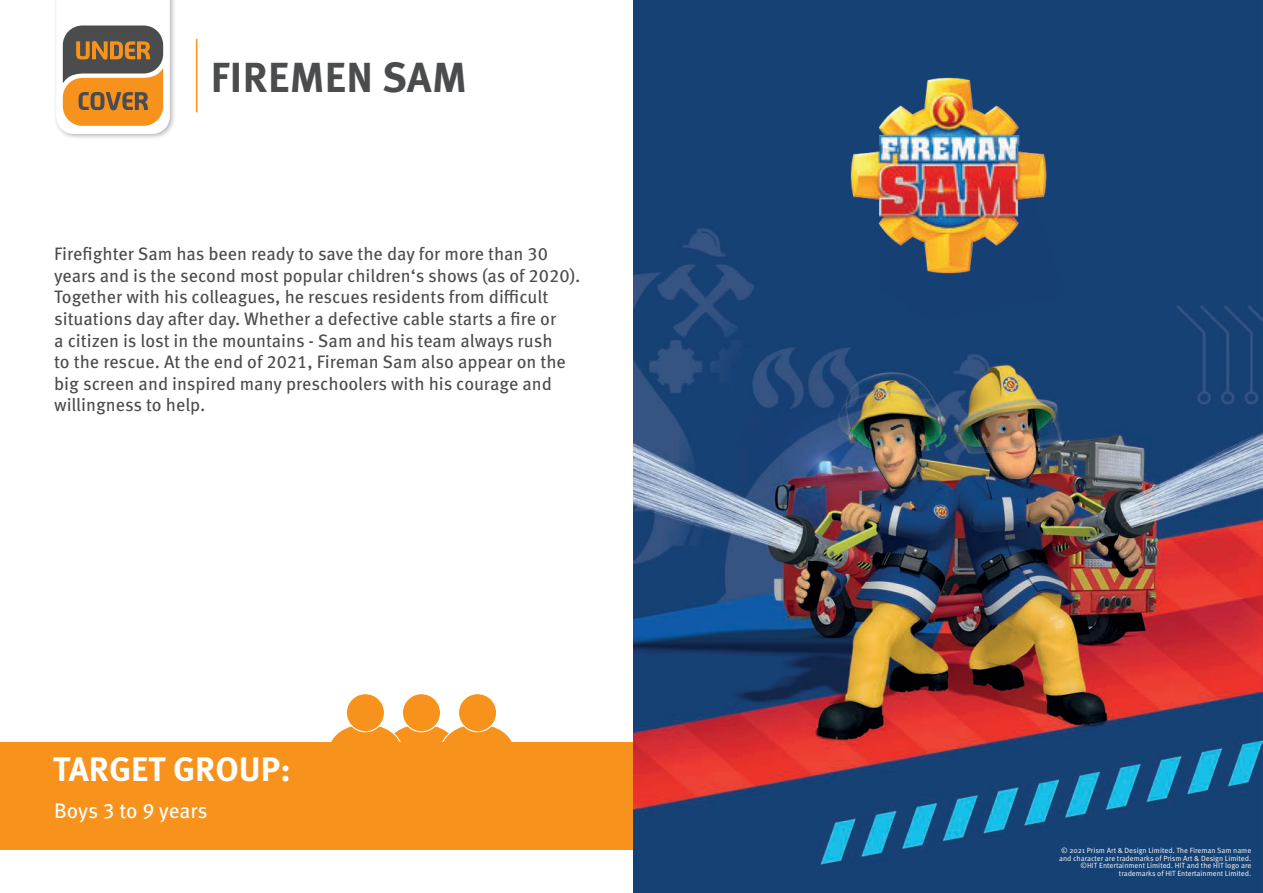
<style>
.page{position:relative;width:1263px;height:893px;background:#fff}
.page>*{position:absolute;margin:0;border:0;box-sizing:border-box;transform-origin:0 0}
.t1{font:700 42px "Meta Pro";letter-spacing:.01em;color:#4b4c4d}
.t2{font:700 33.9px "Meta Pro";color:#fff}
.t3{font:21px "Meta Pro";letter-spacing:-.01em;color:#fff}
.t4{font:18px/21.6px "Meta Pro";color:#4b4c4d}
.t5{font:7.5px/7.5px "Meta Pro";color:#fff;text-align:right}
</style>
<div class="page">
<div style="left:0;top:742px;width:699px;height:108px;background:#f7931d"></div>
<div style="left:53px;top:0;width:123px;height:140px;background:#231f20;opacity:.3"></div>
<svg style="left:56px;top:0;width:114px;height:134px"></svg>
<hr style="left:196px;top:39px;width:1px;height:73px;background:#f7931d">
<div style="left:402px;top:694px;width:38px;height:38px;background:#f7931d;border-radius:50%"></div>
<div style="left:402px;top:693px;width:39px;height:39px;border:1px solid #fff;border-radius:50%"></div>
<div style="left:346px;top:694px;width:38px;height:38px;background:#f7931d;border-radius:50%"></div>
<div style="left:346px;top:693px;width:39px;height:39px;border:1px solid #fff;border-radius:50%"></div>
<svg style="left:331px;top:723px;width:181px;height:19px"></svg>
<div style="left:458px;top:694px;width:39px;height:38px;background:#f7931d;border-radius:50%"></div>
<div style="left:458px;top:693px;width:39px;height:39px;border:1px solid #fff;border-radius:50%"></div>
<img style="left:634px;top:0;width:629px;height:893px">
<img style="left:848px;top:76px;width:200px;height:200px">
<h1 class="t1" style="left:211px;top:50px;width:258px">FIREMEN SAM</h1>
<p class="t4" style="left:54px;top:242px;width:528px">Firefighter Sam has been ready to save the day for more than 30 years and is the second most popular children‘s shows (as of 2020).<br>Together with his colleagues, he rescues residents from difficult situations day after day. Whether a defective cable starts a fire or<br>a citizen is lost in the mountains - Sam and his team always rush<br>to the rescue. At the end of 2021, Fireman Sam also appear on the big screen and inspired many preschoolers with his courage and willingness to help.</p>
<h2 class="t2" style="left:53px;top:747px;width:239px">TARGET GROUP:</h2>
<p class="t3" style="left:54px;top:795px;width:155px">Boys 3 to 9 years</p>
<p class="t5" style="left:1059px;top:847px;width:194px">© 2021 Prism Art &amp; Design Limited. The Fireman Sam name and character are trademarks of Prism Art &amp; Design Limited. ©HIT Entertainment Limited. HIT and the HIT logo are trademarks of HIT Entertainment Limited.</p>
</div>
